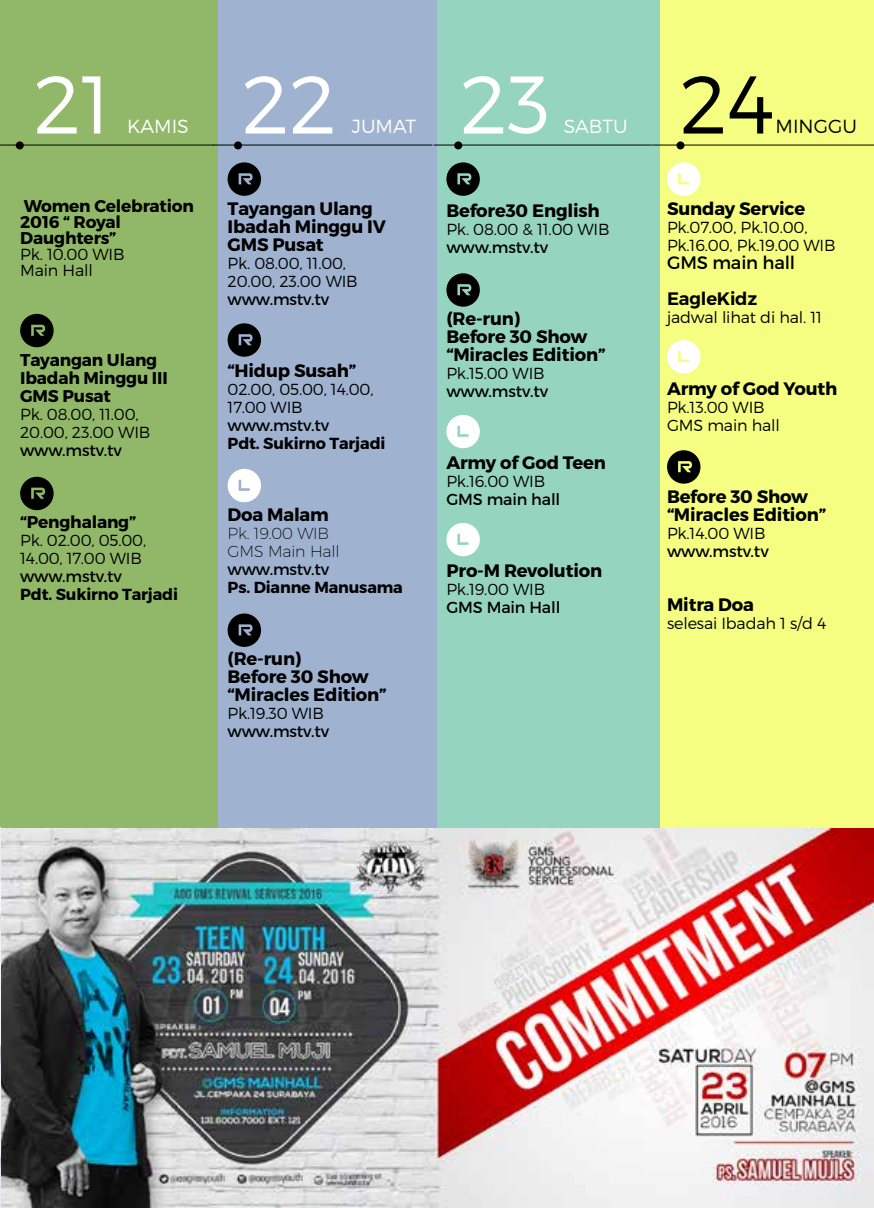
<style>
.page{position:relative;width:874px;height:1208px;background:#fff}
.page>*{position:absolute;margin:0;border:0;box-sizing:border-box;transform-origin:0 0}
.t1{font:300 81.6px "Montserrat";color:#fff}
.t2{font:300 81.6px "Montserrat";color:#000}
.t3{font:300 19px "Montserrat";color:#fff}
.t4{font:300 19px "Montserrat";color:#000}
.t5{font:700 18px/18px "Montserrat";letter-spacing:-.01em;color:#000}
.t6{font:18px "Montserrat";letter-spacing:-.01em;color:#000}
.t7{font:600 18px "Montserrat";letter-spacing:-.01em;color:#000}
.t8{font:700 17px/16px "Montserrat";letter-spacing:-.01em;color:#000}
.t9{font:300 16px/18px "Montserrat";letter-spacing:-.01em;color:#000}
.t10{font:16px "Montserrat";letter-spacing:-.01em;color:#000}
.t11{font:700 16px "Montserrat";letter-spacing:-.01em;color:#000}
.t12{font:200 16px/18px "Montserrat";letter-spacing:-.01em;color:#000}
</style>
<div class="page">
<div style="left:436px;top:0;width:224px;height:827px;background:#95d4bf"></div>
<div style="left:0;top:0;width:222px;height:827px;background:#91b869"></div>
<div style="left:660px;top:0;width:213px;height:827px;background:#f6fe81"></div>
<div style="left:218px;top:0;width:219px;height:827px;background:#9fb2d0"></div>
<svg style="left:20px;top:314px;width:34px;height:33px"></svg>
<svg style="left:20px;top:477px;width:34px;height:33px"></svg>
<svg style="left:227px;top:162px;width:34px;height:34px"></svg>
<svg style="left:227px;top:323px;width:34px;height:34px"></svg>
<svg style="left:227px;top:469px;width:34px;height:33px"></svg>
<svg style="left:227px;top:613px;width:34px;height:34px"></svg>
<svg style="left:446px;top:415px;width:33px;height:33px"></svg>
<svg style="left:446px;top:273px;width:33px;height:34px"></svg>
<svg style="left:446px;top:162px;width:33px;height:34px"></svg>
<svg style="left:446px;top:523px;width:33px;height:33px"></svg>
<svg style="left:667px;top:162px;width:33px;height:34px"></svg>
<svg style="left:667px;top:340px;width:33px;height:33px"></svg>
<svg style="left:667px;top:450px;width:33px;height:34px"></svg>
<div style="left:16px;top:141px;width:8px;height:8px;background:#000;border-radius:50%"></div>
<hr style="left:0;top:145px;width:214px;height:1px;background:#000">
<div style="left:234px;top:141px;width:8px;height:8px;background:#000;border-radius:50%"></div>
<hr style="left:213px;top:145px;width:219px;height:1px;background:#000">
<div style="left:454px;top:141px;width:8px;height:8px;background:#000;border-radius:50%"></div>
<hr style="left:433px;top:145px;width:219px;height:1px;background:#000">
<svg style="left:676px;top:141px;width:8px;height:8px"></svg>
<hr style="left:652px;top:145px;width:221px;height:1px;background:#000">
<img style="left:0;top:827px;width:873px;height:381px">
<h1 class="t1" style="left:33px;top:55px;width:79px">21</h1>
<p class="t3" style="left:127px;top:114px;width:63px">KAMIS</p>
<p class="t8" style="left:20px;top:198px;width:175px">Women Celebration<br>2016 “ Royal<br>Daughters”</p>
<p class="t9" style="left:20px;top:246px;width:106px;line-height:16px">Pk. 10.00 WIB<br>Main Hall</p>
<p class="t8" style="left:20px;top:351px;width:149px;line-height:18px">Tayangan Ulang<br>Ibadah Minggu III<br>GMS Pusat</p>
<p class="t9" style="left:20px;top:405px;width:132px">Pk. 08.00, 11.00,<br>20.00, 23.00 WIB</p>
<p class="t10" style="left:20px;top:440px;width:103px">www.mstv.tv</p>
<p class="t8" style="left:20px;top:514px;width:117px">“Penghalang”</p>
<p class="t9" style="left:20px;top:531px;width:127px">Pk. 02.00, 05.00,<br>14.00, 17.00 WIB</p>
<p class="t10" style="left:20px;top:566px;width:103px">www.mstv.tv</p>
<p class="t11" style="left:20px;top:584px;width:159px">Pdt. Sukirno Tarjadi</p>
<h1 class="t1" style="left:241px;top:55px;width:96px">22</h1>
<p class="t3" style="left:352px;top:114px;width:66px">JUMAT</p>
<p class="t5" style="left:227px;top:200px;width:160px">Tayangan Ulang<br>Ibadah Minggu IV<br>GMS Pusat</p>
<p class="t9" style="left:227px;top:254px;width:132px">Pk. 08.00, 11.00,<br>20.00, 23.00 WIB</p>
<p class="t10" style="left:227px;top:289px;width:103px">www.mstv.tv</p>
<p class="t5" style="left:227px;top:362px;width:130px">“Hidup Susah”</p>
<p class="t9" style="left:227px;top:380px;width:147px">02.00, 05.00, 14.00,<br>17.00 WIB</p>
<p class="t10" style="left:227px;top:415px;width:103px">www.mstv.tv</p>
<p class="t11" style="left:227px;top:433px;width:159px">Pdt. Sukirno Tarjadi</p>
<p class="t5" style="left:227px;top:506px;width:103px">Doa Malam</p>
<p class="t12" style="left:227px;top:524px;width:114px">Pk. 19.00 WIB<br>GMS Main Hall</p>
<p class="t10" style="left:227px;top:559px;width:103px">www.mstv.tv</p>
<p class="t11" style="left:227px;top:577px;width:177px">Ps. Dianne Manusama</p>
<p class="t5" style="left:227px;top:650px;width:160px">(Re-run)<br>Before 30 Show “Miracles Edition”</p>
<p class="t9" style="left:227px;top:704px;width:98px">Pk.19.30 WIB</p>
<p class="t10" style="left:227px;top:721px;width:103px">www.mstv.tv</p>
<h1 class="t1" style="left:459px;top:55px;width:92px">23</h1>
<p class="t3" style="left:563px;top:114px;width:65px">SABTU</p>
<p class="t5" style="left:446px;top:202px;width:155px">Before30 English</p>
<p class="t9" style="left:446px;top:220px;width:165px">Pk. 08.00 &amp; 11.00 WIB</p>
<p class="t10" style="left:446px;top:237px;width:103px">www.mstv.tv</p>
<p class="t5" style="left:446px;top:310px;width:160px">(Re-run)<br>Before 30 Show “Miracles Edition”</p>
<p class="t9" style="left:446px;top:364px;width:100px">Pk.15.00 WIB</p>
<p class="t10" style="left:446px;top:381px;width:103px">www.mstv.tv</p>
<p class="t5" style="left:446px;top:454px;width:161px">Army of God Teen</p>
<p class="t9" style="left:446px;top:472px;width:100px">Pk.16.00 WIB</p>
<p class="t10" style="left:446px;top:489px;width:115px">GMS main hall</p>
<p class="t5" style="left:446px;top:562px;width:157px">Pro-M Revolution</p>
<p class="t9" style="left:446px;top:580px;width:100px">Pk.19.00 WIB</p>
<p class="t10" style="left:446px;top:597px;width:115px">GMS Main Hall</p>
<h1 class="t2" style="left:679px;top:55px;width:96px">24</h1>
<p class="t4" style="left:775px;top:114px;width:83px">MINGGU</p>
<p class="t5" style="left:666px;top:200px;width:139px">Sunday Service</p>
<p class="t9" style="left:666px;top:218px;width:170px">Pk.07.00, Pk.10.00,<br>Pk.16.00, Pk.19.00 WIB</p>
<p class="t6" style="left:666px;top:251px;width:130px">GMS main hall</p>
<p class="t7" style="left:666px;top:287px;width:92px">EagleKidz</p>
<p class="t9" style="left:666px;top:308px;width:156px">jadwal lihat di hal. 11</p>
<p class="t5" style="left:666px;top:380px;width:172px">Army of God Youth</p>
<p class="t9" style="left:666px;top:398px;width:114px">Pk.13.00 WIB<br>GMS main hall</p>
<p class="t5" style="left:666px;top:488px;width:160px">Before 30 Show “Miracles Edition”</p>
<p class="t9" style="left:666px;top:524px;width:100px">Pk.14.00 WIB</p>
<p class="t10" style="left:666px;top:541px;width:103px">www.mstv.tv</p>
<p class="t5" style="left:666px;top:596px;width:88px">Mitra Doa</p>
<p class="t9" style="left:666px;top:614px;width:161px">selesai Ibadah 1 s/d 4</p>
</div>
